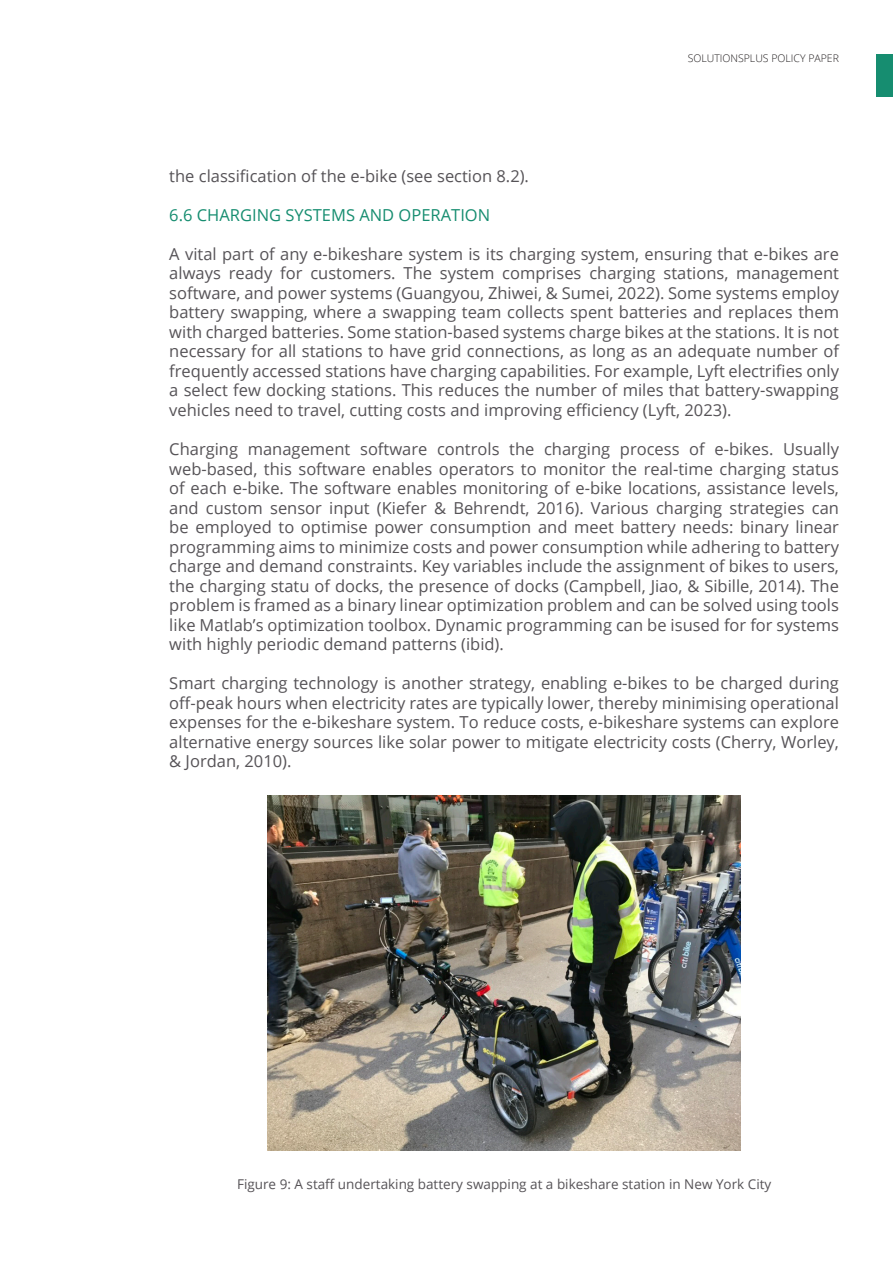
<style>
.page{position:relative;width:893px;height:1263px;background:#fff}
.page>*{position:absolute;margin:0;border:0;box-sizing:border-box;transform-origin:0 0}
.t1{font:16.5px/19.5px "Open Sans";color:#565357;text-align:justify}
.Heading_2{font:16.5px "Open Sans";color:#168d70}
.t2{font:13.5px "Open Sans";color:#565357}
.t3{font:300 10.5px "Open Sans";color:#231f20}
</style>
<div class="page">
<div style="left:877px;top:54px;width:16px;height:43px;background:#168d70"></div>
<img style="left:268px;top:796px;width:473px;height:354px">
<p class="t3" style="left:688px;top:51px;width:153px">SOLUTIONSPLUS POLICY PAPER</p>
<p class="t1" style="left:169px;top:166px;width:361px">the classification of the e-bike (see section 8.2).</p>
<p class="Heading_2" style="left:169px;top:204px;width:322px">6.6 CHARGING SYSTEMS AND OPERATION</p>
<p class="t1" style="left:169px;top:244px;width:671px">A vital part of any e-bikeshare system is its charging system, ensuring that e-bikes are always ready for customers. The system comprises charging stations, management software, and power systems (Guangyou, Zhiwei, &amp; Sumei, 2022). Some systems employ battery swapping, where a swapping team collects spent batteries and replaces them with charged batteries. Some station-based systems charge bikes at the stations. It is not necessary for all stations to have grid connections, as long as an adequate number of frequently accessed stations have charging capabilities. For example, Lyft electrifies only a select few docking stations. This reduces the number of miles that battery-swapping vehicles need to travel, cutting costs and improving efficiency (Lyft, 2023).</p>
<p class="t1" style="left:169px;top:439px;width:671px">Charging management software controls the charging process of e-bikes. Usually web-based, this software enables operators to monitor the real-time charging status of each e-bike. The software enables monitoring of e-bike locations, assistance levels, and custom sensor input (Kiefer &amp; Behrendt, 2016). Various charging strategies can be employed to optimise power consumption and meet battery needs: binary linear programming aims to minimize costs and power consumption while adhering to battery charge and demand constraints. Key variables include the assignment of bikes to users, the charging statu of docks, the presence of docks (Campbell, Jiao, &amp; Sibille, 2014). The problem is framed as a binary linear optimization problem and can be solved using tools like Matlab’s optimization toolbox. Dynamic programming can be isused for for systems with highly periodic demand patterns (ibid).</p>
<p class="t1" style="left:169px;top:673px;width:671px">Smart charging technology is another strategy, enabling e-bikes to be charged during off-peak hours when electricity rates are typically lower, thereby minimising operational expenses for the e-bikeshare system. To reduce costs, e-bikeshare systems can explore alternative energy sources like solar power to mitigate electricity costs (Cherry, Worley, &amp; Jordan, 2010).</p>
<p class="t2" style="left:237px;top:1174px;width:536px">Figure 9: A staff undertaking battery swapping at a bikeshare station in New York City</p>
</div>
